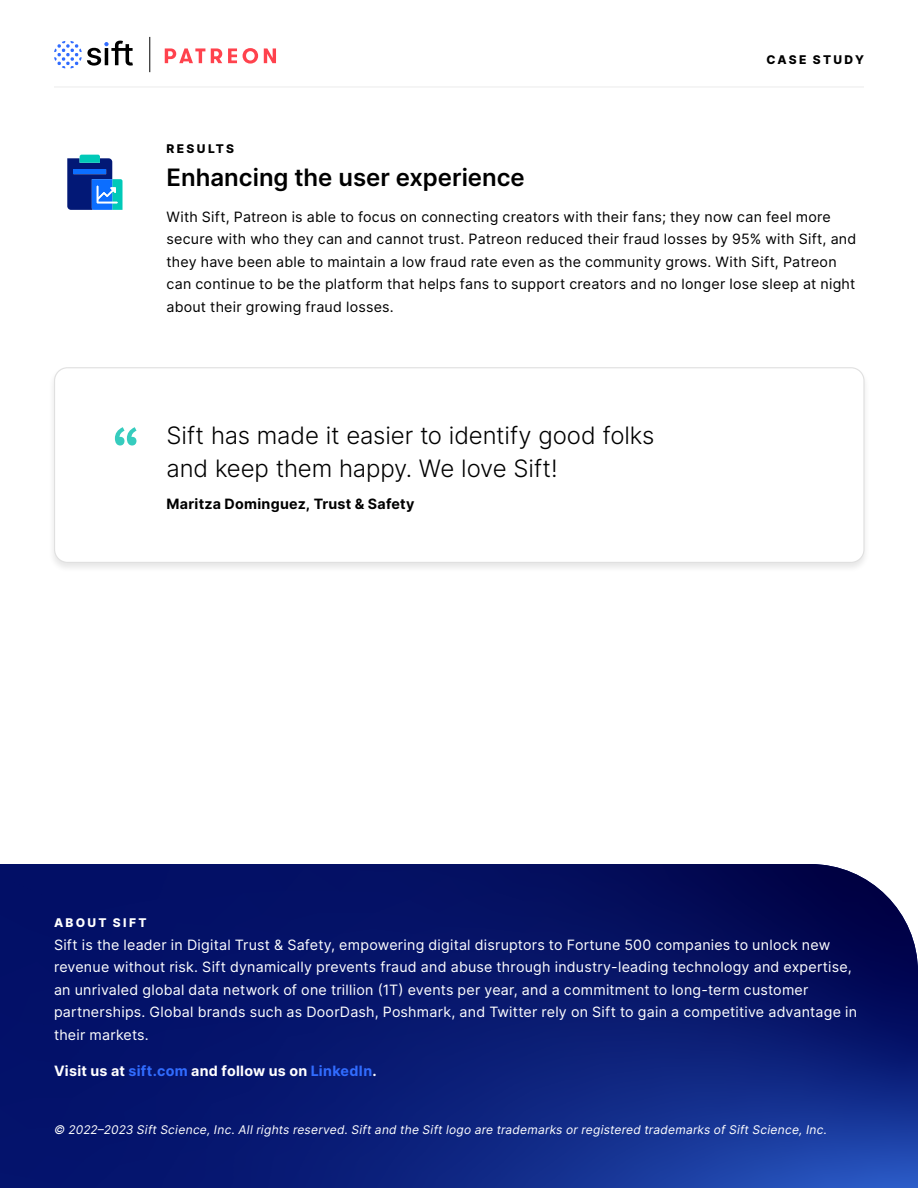
<style>
.page{position:relative;width:918px;height:1188px;background:#fff}
.page>*{position:absolute;margin:0;border:0;box-sizing:border-box;transform-origin:0 0}
.t1{font:300 24px/33px "Inter";letter-spacing:-.005em;color:#000}
.t2{font:600 24px "Inter";color:#000}
.t3{font:14.25px/22.5px "Inter";letter-spacing:.015em;color:#fff}
.t4{font:14.25px/22.5px "Inter";letter-spacing:.015em;color:#000}
.t5{font:700 14.25px "Inter";letter-spacing:.02em;color:#fff}
.t6{font:700 14.25px "Inter";letter-spacing:.02em;color:#000}
.t7{font:italic 12px "Inter";letter-spacing:.02em;color:#fff}
.t8{font:800 12px "Inter";letter-spacing:.185em;color:#000}
.t9{font:800 12px "Inter";letter-spacing:.19em;color:#fff}
.s1{color:#316cff}
</style>
<div class="page">
<svg style="left:54px;top:41px;width:79px;height:27px"></svg>
<svg style="left:165px;top:48px;width:40px;height:15px"></svg>
<svg style="left:211px;top:48px;width:11px;height:15px"></svg>
<svg style="left:228px;top:48px;width:9px;height:15px"></svg>
<svg style="left:243px;top:48px;width:15px;height:16px"></svg>
<svg style="left:264px;top:48px;width:12px;height:15px"></svg>
<hr style="left:54px;top:87px;width:810px;height:1px;background:#ebebeb">
<hr style="left:149px;top:37px;width:1px;height:35px;background:#000">
<svg style="left:0;top:864px;width:918px;height:324px;background:#0a1b71"></svg>
<svg style="left:67px;top:155px;width:56px;height:55px;background:#306db6"></svg>
<div style="left:48px;top:366px;width:823px;height:207px;background:#000;opacity:.1"></div>
<div style="left:55px;top:368px;width:809px;height:194px;background:#fff;border-radius:13px"></div>
<div style="left:54px;top:367px;width:811px;height:196px;border:1px solid #e0e0e0;border-radius:13px"></div>
<svg style="left:115px;top:427px;width:22px;height:19px"></svg>
<p class="t8" style="left:767px;top:50px;width:99px">CASE STUDY</p>
<p class="t8" style="left:167px;top:140px;width:69px">RESULTS</p>
<h1 class="t2" style="left:166px;top:159px;width:360px">Enhancing the user experience</h1>
<p class="t4" style="left:166px;top:205px;width:691px">With Sift, Patreon is able to focus on connecting creators with their fans; they now can feel more secure with who they can and cannot trust. Patreon reduced their fraud losses by 95% with Sift, and they have been able to maintain a low fraud rate even as the community grows. With Sift, Patreon can continue to be the platform that helps fans to support creators and no longer lose sleep at night about their growing fraud losses.</p>
<h1 class="t1" style="left:166px;top:419px;width:490px">Sift has made it easier to identify good folks and keep them happy. We love Sift!</h1>
<p class="t6" style="left:166px;top:493px;width:250px">Maritza Dominguez, Trust &amp; Safety</p>
<p class="t9" style="left:54px;top:914px;width:94px">ABOUT SIFT</p>
<p class="t3" style="left:54px;top:933px;width:805px">Sift is the leader in Digital Trust &amp; Safety, empowering digital disruptors to Fortune 500 companies to unlock new revenue without risk. Sift dynamically prevents fraud and abuse through industry-leading technology and expertise, an unrivaled global data network of one trillion (1T) events per year, and a commitment to long-term customer partnerships. Global brands such as DoorDash, Poshmark, and Twitter rely on Sift to gain a competitive advantage in their markets.</p>
<p class="t5" style="left:54px;top:1060px;width:324px">Visit us at <span class="s1">sift.com</span> and follow us on <span class="s1">LinkedIn</span>.</p>
<p class="t7" style="left:54px;top:1121px;width:775px">©️ 2022–2023 Sift Science, Inc. All rights reserved. Sift and the Sift logo are trademarks or registered trademarks of Sift Science, Inc.</p>
</div>
